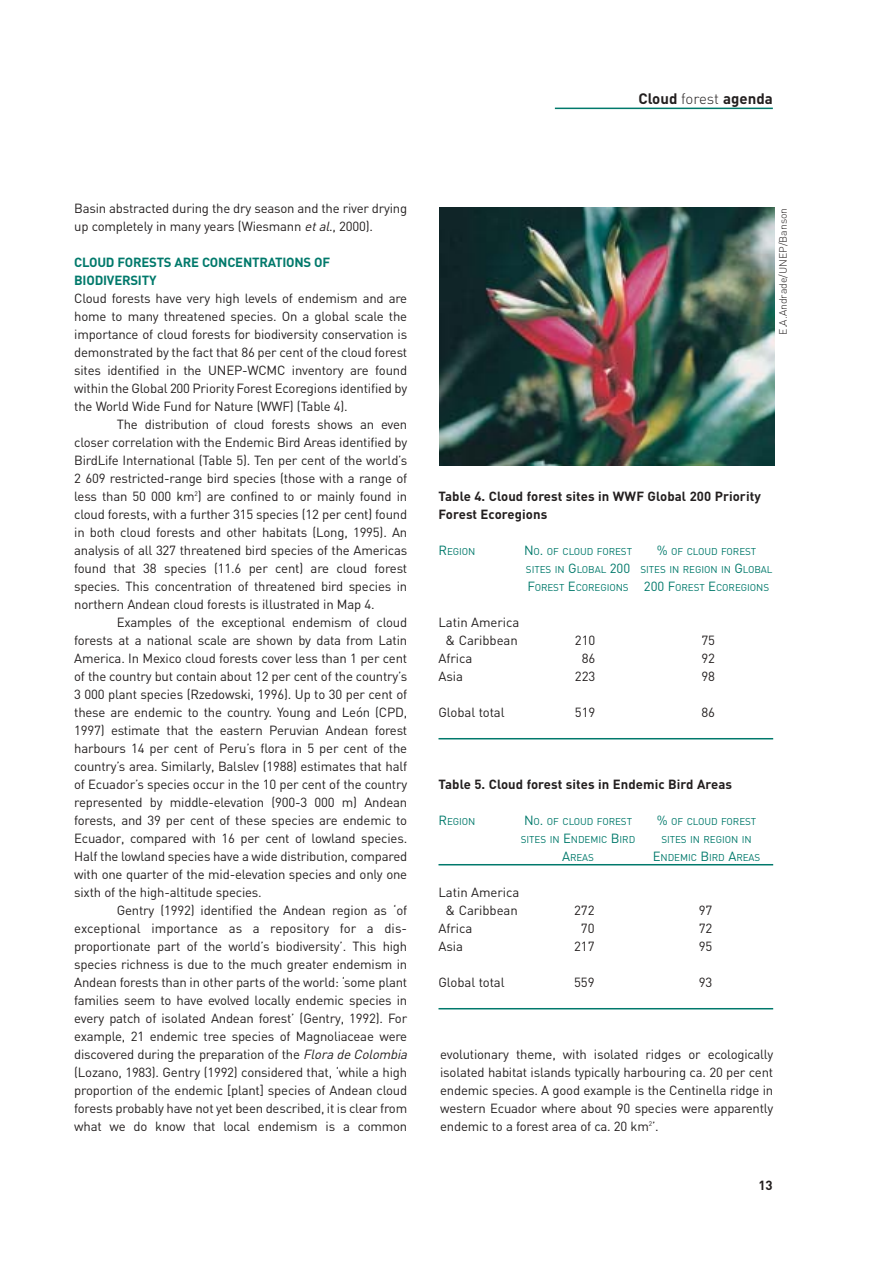
<style>
.page{position:relative;width:893px;height:1263px;background:#fff}
.page>*{position:absolute;margin:0;border:0;box-sizing:border-box;transform-origin:0 0}
.t1{font:700 15px "DIN";color:#231f1f}
.t2{font:13.2px/18px "DIN";letter-spacing:-.015em;color:#231f1f;text-align:justify}
.t3{font:700 13.2px/18px "DIN";letter-spacing:.005em;color:#231f1f}
.t4{font:700 13.2px/18px "DIN";letter-spacing:-.015em;color:#00796b}
.t5{font:300 10.5px "DIN";color:#231f1f}
.t6{font:9.9px/18px "DIN";letter-spacing:-.005em;color:#00796b}
.s1{font-weight:300}
.s2{font-style:italic}
.s3{font-size:13.2px}
</style>
<div class="page">
<hr style="left:555px;top:108px;width:217px;height:1px;background:#00796b">
<hr style="left:438px;top:738px;width:335px;height:1px;background:#00796b">
<hr style="left:438px;top:864px;width:335px;height:1px;background:#00796b">
<hr style="left:438px;top:1008px;width:335px;height:1px;background:#00796b">
<img style="left:439px;top:207px;width:335px;height:259px">
<p class="t1" style="left:638px;top:93px;width:136px">Cloud <span class="s1">forest</span> agenda</p>
<p class="t2" style="left:74px;top:201px;width:334px">Basin abstracted during the dry season and the river drying up completely in many years (Wiesmann <span class="s2">etal</span>., 2000).</p>
<p class="t4" style="left:74px;top:255px;width:257px">CLOUD FORESTS ARE CONCENTRATIONS OF<br>BIODIVERSITY</p>
<p class="t2" style="left:74px;top:291px;width:334px">Cloud forests have very high levels of endemism and are home to many threatened species. On a global scale the importance of cloud forests for biodiversity conservation is demonstrated by the fact that 86 per cent of the cloud forest sites identified in the UNEP-WCMC inventory are found within the Global 200 Priority Forest Ecoregions identified by the World Wide Fund for Nature (WWF) (Table 4).</p>
<p class="t2" style="left:74px;top:417px;width:334px;text-indent:43px">The distribution of cloud forests shows an even closer correlation with the Endemic Bird Areas identified by BirdLife International (Table 5). Ten per cent of the world’s 2 609 restricted-range bird species (those with a range of less than 50 000 km<sup>2</sup>) are confined to or mainly found in cloud forests, with a further 315 species (12 per cent) found in both cloud forests and other habitats (Long, 1995). An analysis of all 327 threatened bird species of the Americas found that 38 species (11.6 per cent) are cloud forest species. This concentration of threatened bird species in northern Andean cloud forests is illustrated in Map 4.</p>
<p class="t2" style="left:74px;top:615px;width:334px;text-indent:43px">Examples of the exceptional endemism of cloud forests at a national scale are shown by data from Latin America. In Mexico cloud forests cover less than 1 per cent of the country but contain about 12 per cent of the country’s 3 000 plant species (Rzedowski, 1996). Up to 30 per cent of these are endemic to the country. Young and León (CPD, 1997) estimate that the eastern Peruvian Andean forest harbours 14 per cent of Peru’s flora in 5 per cent of the country’s area. Similarly, Balslev (1988) estimates that half of Ecuador’s species occur in the 10 per cent of the country represented by middle-elevation (900-3 000 m) Andean forests, and 39 per cent of these species are endemic to Ecuador, compared with 16 per cent of lowland species.<br>Half the lowland species have a wide distribution, compared with one quarter of the mid-elevation species and only one sixth of the high-altitude species.</p>
<p class="t2" style="left:74px;top:903px;width:337px;text-align:left;text-indent:43px">Gentry (1992) identified the Andean region as ‘of exceptional importance as a repository for a dis&shy;proportionate part of the world’s biodiversity’. This high species richness is due to the much greater endemism in Andean forests than in other parts of the world: ‘some plant families seem to have evolved locally endemic species in every patch of isolated Andean forest’ (Gentry, 1992). For example, 21 endemic tree species of Magnoliaceae were discovered during the preparation of the <span class="s2">Flora de Colombia </span>(Lozano, 1983). Gentry (1992) considered that, ‘while a high proportion of the endemic [plant] species of Andean cloud forests probably have not yet been described, it is clear from what we do know that local endemism is a common</p>
<p class="t5" style="left:779px;top:335px;width:128px;rotate:-90deg">E.A.Andrade/UNEP/Banson</p>
<p class="t3" style="left:438px;top:489px;width:324px">Table 4. Cloud forest sites in WWF Global 200 Priority<br>Forest Ecoregions</p>
<p class="t6" style="left:438px;top:544px;width:38px"><span class="s3">R</span>EGION</p>
<p class="t6" style="left:524px;top:544px;width:109px"><span class="s3">N</span>O<span class="s3">.</span> OF CLOUD FOREST</p>
<p class="t6" style="left:526px;top:544px;width:248px;text-indent:131px"><span class="s3">%</span> OF CLOUD FOREST<br>SITES IN <span class="s3">G</span>LOBAL <span class="s3">200</span> SITES IN REGION IN <span class="s3">G</span>LOBAL<br><span class="s3">F</span>OREST <span class="s3">E</span>COREGIONS <span class="s3">200 F</span>OREST <span class="s3">E</span>COREGIONS</p>
<p class="t2" style="left:438px;top:615px;width:82px;text-align:center">Latin America &amp; Caribbean</p>
<p class="t2" style="left:575px;top:633px;width:22px">210</p>
<p class="t2" style="left:701px;top:633px;width:15px">75</p>
<p class="t2" style="left:438px;top:651px;width:35px">Africa</p>
<p class="t2" style="left:581px;top:651px;width:15px">86</p>
<p class="t2" style="left:701px;top:651px;width:15px">92</p>
<p class="t2" style="left:438px;top:669px;width:26px">Asia</p>
<p class="t2" style="left:575px;top:669px;width:22px">223</p>
<p class="t2" style="left:701px;top:669px;width:15px">98</p>
<p class="t2" style="left:438px;top:705px;width:68px">Global total</p>
<p class="t2" style="left:575px;top:705px;width:22px">519</p>
<p class="t2" style="left:701px;top:705px;width:15px">86</p>
<p class="t3" style="left:438px;top:777px;width:295px">Table 5. Cloud forest sites in Endemic Bird Areas</p>
<p class="t6" style="left:438px;top:814px;width:38px"><span class="s3">R</span>EGION</p>
<p class="t6" style="left:524px;top:814px;width:109px"><span class="s3">N</span>O<span class="s3">.</span> OF CLOUD FOREST</p>
<p class="t6" style="left:656px;top:814px;width:101px"><span class="s3">%</span> OF CLOUD FOREST</p>
<p class="t6" style="left:521px;top:832px;width:116px">SITES IN <span class="s3">E</span>NDEMIC <span class="s3">B</span>IRD</p>
<p class="t6" style="left:661px;top:832px;width:92px">SITES IN REGION IN</p>
<p class="t6" style="left:562px;top:850px;width:33px"><span class="s3">A</span>REAS</p>
<p class="t6" style="left:652px;top:850px;width:109px"><span class="s3">E</span>NDEMIC <span class="s3">B</span>IRD <span class="s3">A</span>REAS</p>
<p class="t2" style="left:438px;top:885px;width:82px;text-align:center">Latin America &amp; Caribbean</p>
<p class="t2" style="left:574px;top:903px;width:22px">272</p>
<p class="t2" style="left:698px;top:903px;width:15px">97</p>
<p class="t2" style="left:438px;top:921px;width:35px">Africa</p>
<p class="t2" style="left:581px;top:921px;width:15px">70</p>
<p class="t2" style="left:698px;top:921px;width:15px">72</p>
<p class="t2" style="left:438px;top:939px;width:26px">Asia</p>
<p class="t2" style="left:574px;top:939px;width:22px">217</p>
<p class="t2" style="left:698px;top:939px;width:15px">95</p>
<p class="t2" style="left:438px;top:975px;width:68px">Global total</p>
<p class="t2" style="left:574px;top:975px;width:22px">559</p>
<p class="t2" style="left:698px;top:975px;width:15px">93</p>
<p class="t2" style="left:440px;top:1047px;width:334px">evolutionary theme, with isolated ridges or ecologically isolated habitat islands typically harbouring ca. 20 per cent endemic species. A good example is the Centinella ridge in western Ecuador where about 90 species were apparently endemic to a forest area of ca. 20 km<sup>2</sup>’.</p>
<p class="t3" style="left:758px;top:1178px;width:16px">13</p>
</div>
